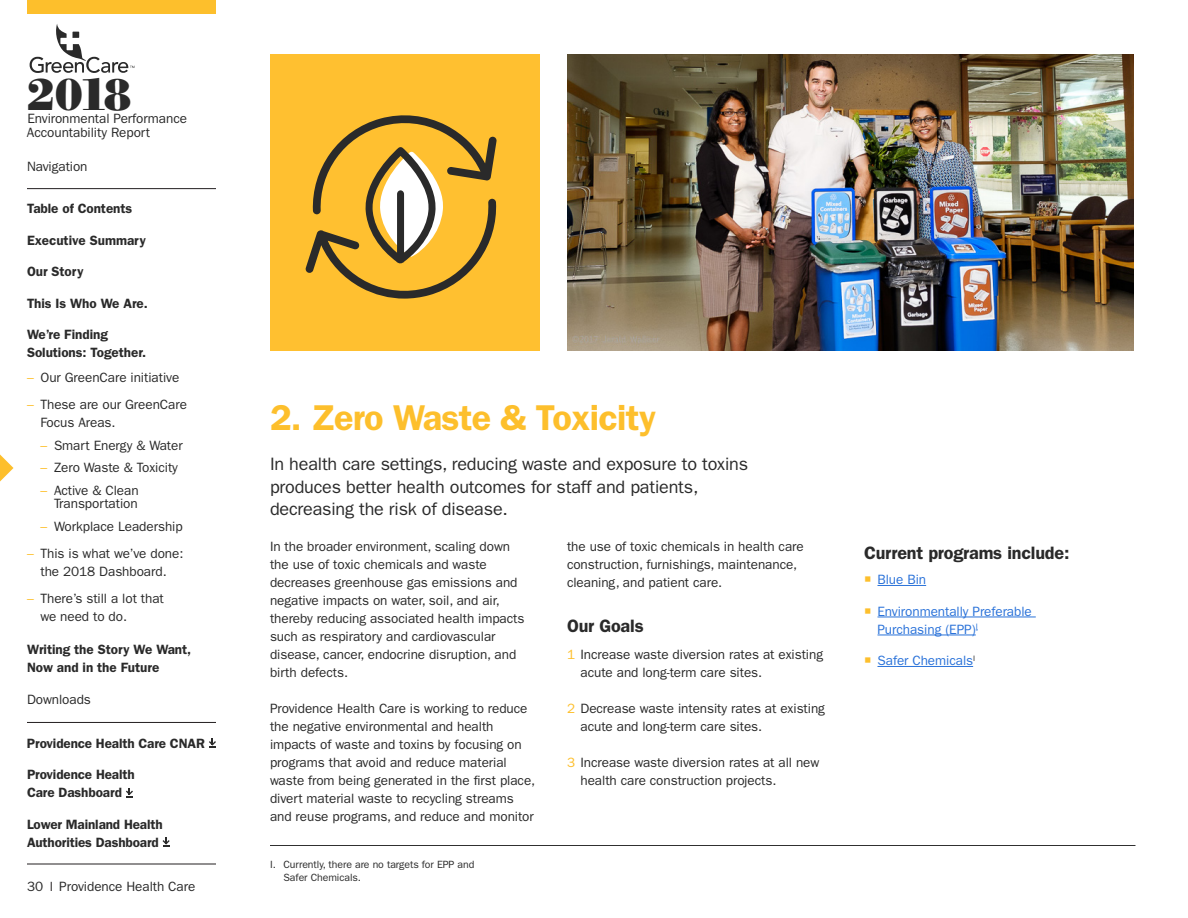
<style>
.page{position:relative;width:1188px;height:918px;background:#fff}
.page>*{position:absolute;margin:0;border:0;box-sizing:border-box;transform-origin:0 0}
.t1{font:800 45px "Bodoni Serial";color:#2a2a2a}
.t2{font:600 36px "ITC Franklin Gothic Std";letter-spacing:-.02em;color:#fdbf2c}
.Body__Intro{font:18px/22.5px "ITC Franklin Gothic Std";letter-spacing:-.01em;color:#2a2a2a}
.t3{font:600 18px "ITC Franklin Gothic Std";letter-spacing:-.01em;color:#2a2a2a}
.Body_Text{font:13.5px/18px "ITC Franklin Gothic Std";letter-spacing:-.005em;color:#2a2a2a}
.t4{font:600 13.5px/18px "ITC Franklin Gothic Std";letter-spacing:-.005em;color:#2a2a2a}
.t5{font:13.5px/18px "ITC Franklin Gothic Std";letter-spacing:-.005em;color:#2a72d9}
.t6{font:10.5px/13.5px "ITC Franklin Gothic Std";letter-spacing:-.005em;color:#2a2a2a}
.s1{color:#fdbf2c}
</style>
<div class="page">
<div style="left:270px;top:54px;width:270px;height:297px;background:#ffc030"></div>
<img style="left:567px;top:54px;width:567px;height:297px">
<svg style="left:0;top:454px;width:14px;height:28px"></svg>
<svg style="left:305px;top:115px;width:192px;height:184px"></svg>
<div style="left:27px;top:0;width:189px;height:14px;background:#fdbf2c"></div>
<hr style="left:878px;top:585px;width:48px;height:1px;background:#2a72d9">
<hr style="left:878px;top:617px;width:158px;height:1px;background:#2a72d9">
<hr style="left:878px;top:635px;width:98px;height:1px;background:#2a72d9">
<hr style="left:878px;top:666px;width:95px;height:1px;background:#2a72d9">
<hr style="left:270px;top:845px;width:866px;height:1px;background:#2a2a2a">
<hr style="left:27px;top:188px;width:189px;height:1px;background:#231f20">
<svg style="left:30px;top:24px;width:104px;height:49px"></svg>
<svg style="left:209px;top:738px;width:7px;height:10px"></svg>
<svg style="left:126px;top:788px;width:7px;height:9px"></svg>
<svg style="left:163px;top:837px;width:7px;height:10px"></svg>
<hr style="left:27px;top:722px;width:189px;height:1px;background:#231f20">
<hr style="left:27px;top:864px;width:189px;height:1px;background:#231f20">
<h1 class="t1" style="left:26px;top:64px;width:108px">2018</h1>
<p class="Body_Text" style="left:27px;top:112px;width:162px;line-height:13.5px">Environmental Performance<br>Accountability Report</p>
<p class="Body_Text" style="left:27px;top:158px;width:62px">Navigation</p>
<p class="t4" style="left:27px;top:200px;width:107px">Table of Contents</p>
<p class="t4" style="left:27px;top:231px;width:120px">Executive Summary</p>
<p class="t4" style="left:27px;top:263px;width:58px">Our Story</p>
<p class="t4" style="left:27px;top:294px;width:122px">This Is Who We Are.</p>
<p class="t4" style="left:27px;top:326px;width:121px">We’re Finding<br>Solutions: Together.</p>
<p class="Body_Text" style="left:27px;top:369px;width:154px"><span class="s1">–</span> Our GreenCare initiative</p>
<p class="Body_Text" style="left:40px;top:396px;width:148px;text-indent:-14px"><span class="s1">–</span> These are our GreenCare<br>Focus Areas.</p>
<p class="Body_Text" style="left:40px;top:436px;width:144px"><span class="s1">–</span> Smart Energy &amp; Water</p>
<p class="Body_Text" style="left:40px;top:459px;width:139px"><span class="s1">–</span> Zero Waste &amp; Toxicity</p>
<p class="Body_Text" style="left:40px;top:483px;width:100px;line-height:13.5px;text-align:right"><span class="s1">–</span> Active &amp; Clean<br>Transportation</p>
<p class="Body_Text" style="left:40px;top:517px;width:144px"><span class="s1">–</span> Workplace Leadership</p>
<p class="Body_Text" style="left:27px;top:544px;width:158px;text-align:center"><span class="s1">–</span> This is what we’ve done: the 2018 Dashboard.</p>
<p class="Body_Text" style="left:40px;top:589px;width:125px;text-indent:-14px"><span class="s1">–</span> There’s still a lot that we need to do.</p>
<p class="t4" style="left:27px;top:641px;width:166px">Writing the Story We Want,<br>Now and in the Future</p>
<p class="Body_Text" style="left:27px;top:690px;width:65px">Downloads</p>
<p class="t4" style="left:27px;top:734px;width:180px">Providence Health Care CNAR</p>
<p class="t4" style="left:27px;top:766px;width:109px">Providence Health<br>Care Dashboard</p>
<p class="t4" style="left:27px;top:815px;width:137px">Lower Mainland Health<br>Authorities Dashboard</p>
<p class="Body_Text" style="left:27px;top:878px;width:170px">30 Providence Health Care</p>
<h3 class="t2" style="left:270px;top:396px;width:388px">2. Zero Waste &amp; Toxicity</h3>
<p class="Body__Intro" style="left:270px;top:453px;width:480px">In health care settings, reducing waste and exposure to toxins produces better health outcomes for staff and patients, decreasing the risk of disease.</p>
<p class="Body_Text" style="left:270px;top:538px;width:256px">In the broader environment, scaling down the use of toxic chemicals and waste decreases greenhouse gas emissions and negative impacts on water, soil, and air, thereby reducing associated health impacts such as respiratory and cardiovascular disease, cancer, endocrine disruption, and birth defects.</p>
<p class="Body_Text" style="left:270px;top:700px;width:267px">Providence Health Care is working to reduce the negative environmental and health impacts of waste and toxins by focusing on programs that avoid and reduce material waste from being generated in the first place, divert material waste to recycling streams and reuse programs, and reduce and monitor</p>
<p class="Body_Text" style="left:567px;top:538px;width:238px">the use of toxic chemicals in health care construction, furnishings, maintenance, cleaning, and patient care.</p>
<h4 class="t3" style="left:567px;top:615px;width:78px">Our Goals</h4>
<p class="Body_Text" style="left:580px;top:646px;width:244px;text-indent:-14px"><span class="s1">1</span> Increase waste diversion rates at existing acute and long-term care sites.</p>
<p class="Body_Text" style="left:580px;top:700px;width:246px;text-indent:-14px"><span class="s1">2</span> Decrease waste intensity rates at existing acute and long-term care sites.</p>
<p class="Body_Text" style="left:580px;top:754px;width:240px;text-indent:-14px"><span class="s1">3</span> Increase waste diversion rates at all new health care construction projects.</p>
<p class="t6" style="left:284px;top:858px;width:192px;text-indent:-14px">I. Currently, there are no targets for EPP and<br>Safer Chemicals.</p>
<h4 class="t3" style="left:864px;top:543px;width:207px">Current programs include:</h4>
<p class="t5" style="left:878px;top:571px;width:50px">Blue Bin</p>
<p class="t5" style="left:878px;top:602px;width:156px">Environmentally Preferable<br>Purchasing (EPP)<sup>I</sup></p>
<p class="t5" style="left:878px;top:652px;width:99px">Safer Chemicals<sup>I</sup></p>
</div>
